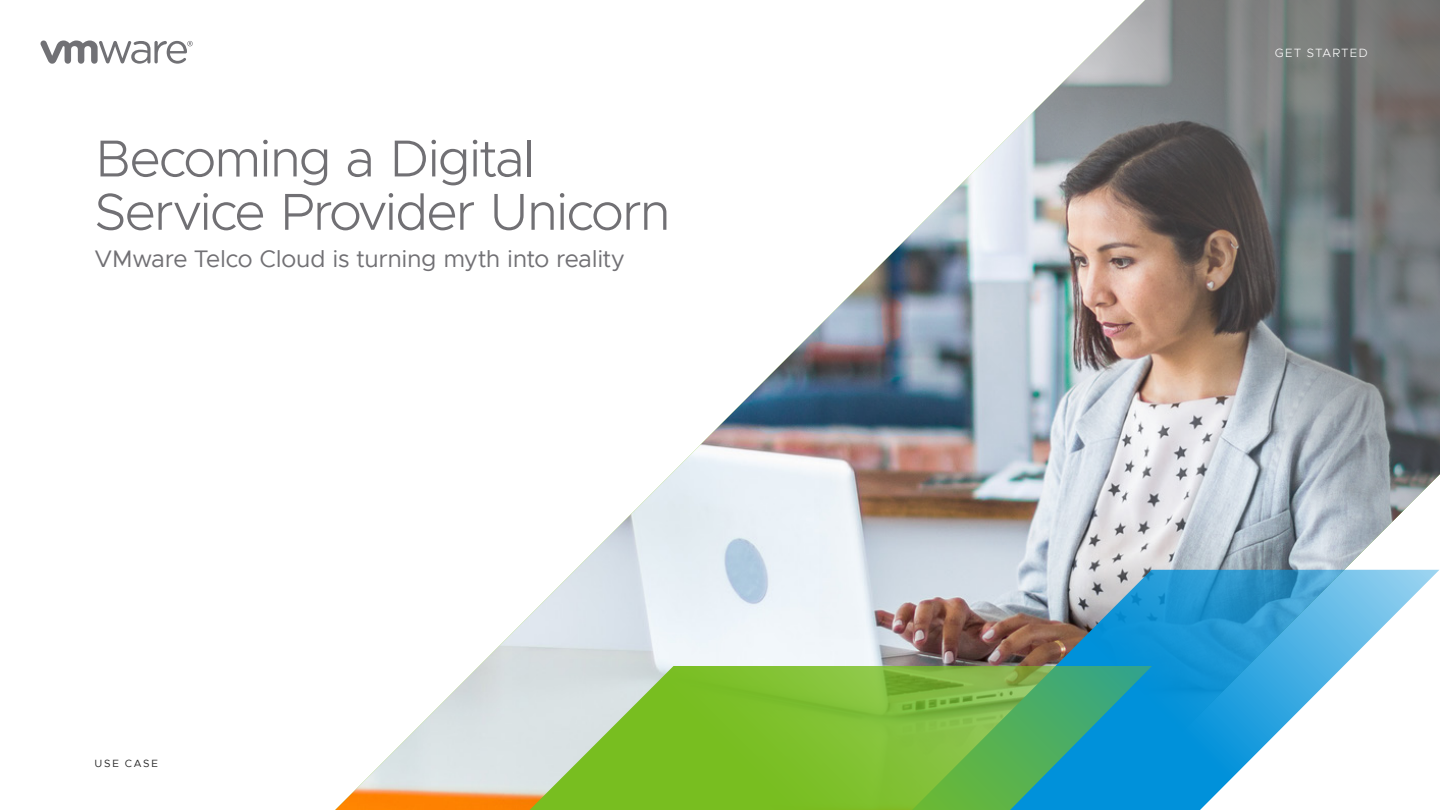
<style>
.page{position:relative;width:1440px;height:810px;background:#fff}
.page>*{position:absolute;margin:0;border:0;box-sizing:border-box;transform-origin:0 0}
._1a__MAIN_TITLE{font:300 52.12px/53.3px "Metropolis";letter-spacing:-.035em;color:#717074}
._1b__MAIN_SUB_TITLE{font:24px "Metropolis";letter-spacing:-.015em;color:#717074}
.TOP_FOLIO_WHITE{font:300 12px "Metropolis";letter-spacing:.09em;color:#fff}
.BOTTOM_FOLIO_LEFT{font:10.5px "Metropolis";letter-spacing:.15em;color:#262626}
</style>
<div class="page">
<img style="left:335px;top:326px;width:577px;height:484px">
<img style="left:819px;top:0;width:621px;height:639px">
<svg style="left:912px;top:570px;width:527px;height:240px"></svg>
<svg style="left:520px;top:666px;width:632px;height:144px;background:#74ba5f"></svg>
<svg style="left:40px;top:40px;width:153px;height:24px"></svg>
<p class="_1a__MAIN_TITLE" style="left:94px;top:132px;width:578px">Becoming a Digital<br>Service Provider Unicorn</p>
<p class="_1b__MAIN_SUB_TITLE" style="left:94px;top:243px;width:532px">VMware Telco Cloud is turning myth into reality</p>
<p class="BOTTOM_FOLIO_LEFT" style="left:94px;top:757px;width:65px">USE CASE</p>
<p class="TOP_FOLIO_WHITE" style="left:1275px;top:46px;width:94px">GET STARTED</p>
</div>
